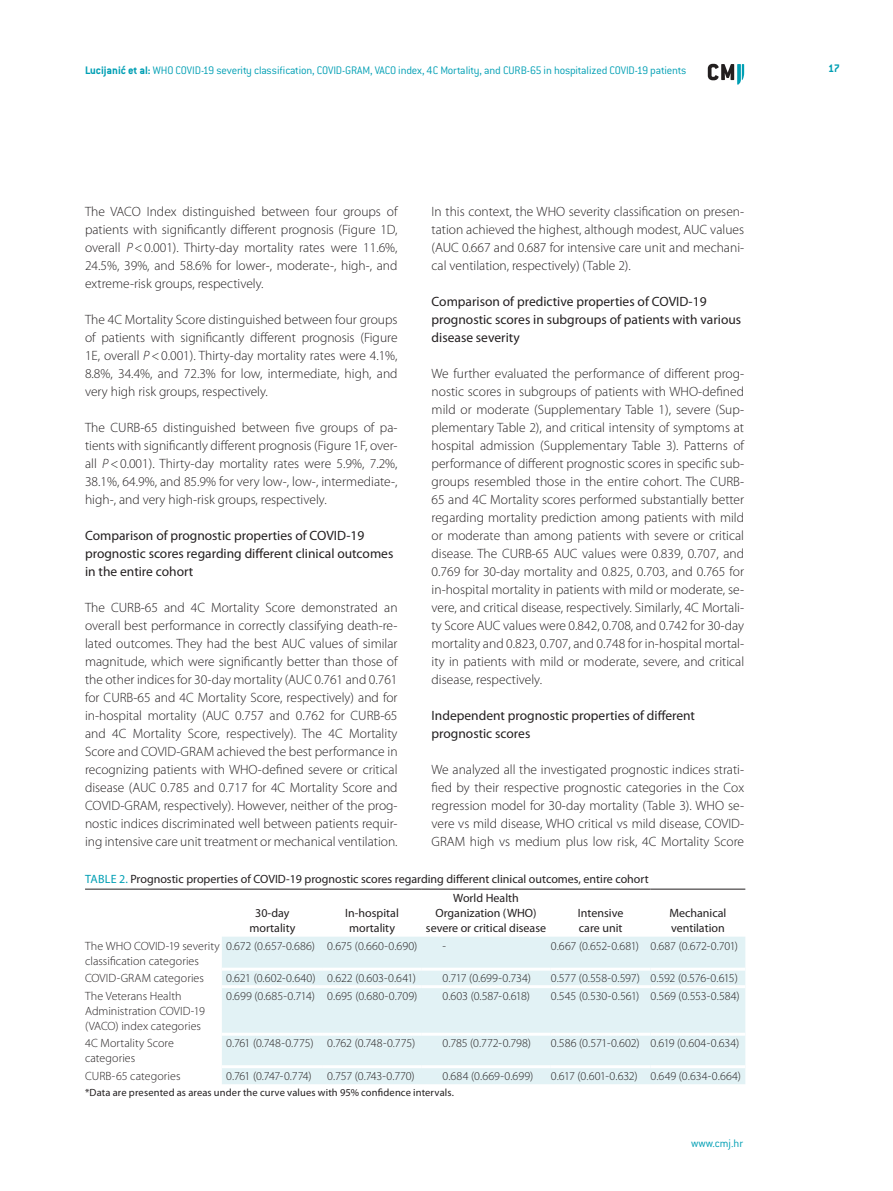
<style>
.page{position:relative;width:893px;height:1191px;background:#fff}
.page>*{position:absolute;margin:0;border:0;box-sizing:border-box;transform-origin:0 0}
.t1{font:300 13.5px/18px "Myriad Pro";color:#231f20;text-align:justify}
.t2{font:13.5px/18px "Myriad Pro";color:#231f20}
.t3{font:300 12px/15px "Myriad Pro";color:#231f20}
.t4{font:12px/15px "Myriad Pro";color:#231f20;text-align:center}
.t5{font:300 12px "ITC Conduit LTCE";letter-spacing:-.015em;color:#009fb4}
.t6{font:300 12px "Myriad Pro";letter-spacing:-.025em;color:#231f20}
.t7{font:300 12px "Myriad Pro";letter-spacing:-.02em;color:#231f20}
.t8{font:300 12px "Myriad Pro";letter-spacing:-.05em;color:#231f20}
.t9{font:700 12px "ITC Conduit LTCE";color:#009fb4}
.t10{font:10.5px "Myriad Pro";letter-spacing:.01em;color:#231f20}
.s1{font-weight:700}
.s2{color:#009fb4}
.s3{font-style:italic}
</style>
<div class="page">
<svg style="left:708px;top:64px;width:36px;height:21px"></svg>
<div style="left:222px;top:937px;width:523px;height:147px;background:#e2f2f5"></div>
<hr style="left:222px;top:967px;width:101px;height:3px;background:#fff">
<hr style="left:323px;top:967px;width:98px;height:3px;background:#fff">
<hr style="left:421px;top:967px;width:130px;height:3px;background:#fff">
<hr style="left:551px;top:967px;width:99px;height:3px;background:#fff">
<hr style="left:650px;top:967px;width:95px;height:3px;background:#fff">
<hr style="left:222px;top:985px;width:101px;height:3px;background:#fff">
<hr style="left:323px;top:985px;width:98px;height:3px;background:#fff">
<hr style="left:421px;top:985px;width:130px;height:3px;background:#fff">
<hr style="left:551px;top:985px;width:99px;height:3px;background:#fff">
<hr style="left:650px;top:985px;width:95px;height:3px;background:#fff">
<hr style="left:222px;top:1032px;width:101px;height:3px;background:#fff">
<hr style="left:323px;top:1032px;width:98px;height:3px;background:#fff">
<hr style="left:421px;top:1032px;width:130px;height:3px;background:#fff">
<hr style="left:551px;top:1032px;width:99px;height:3px;background:#fff">
<hr style="left:650px;top:1032px;width:95px;height:3px;background:#fff">
<hr style="left:222px;top:1065px;width:101px;height:3px;background:#fff">
<hr style="left:323px;top:1065px;width:98px;height:3px;background:#fff">
<hr style="left:421px;top:1065px;width:130px;height:3px;background:#fff">
<hr style="left:551px;top:1065px;width:99px;height:3px;background:#fff">
<hr style="left:650px;top:1065px;width:95px;height:3px;background:#fff">
<hr style="left:85px;top:889px;width:137px;height:1px;background:#231f20">
<hr style="left:222px;top:889px;width:101px;height:1px;background:#231f20">
<hr style="left:323px;top:889px;width:98px;height:1px;background:#231f20">
<hr style="left:421px;top:889px;width:130px;height:1px;background:#231f20">
<hr style="left:551px;top:889px;width:99px;height:1px;background:#231f20">
<hr style="left:650px;top:889px;width:95px;height:1px;background:#231f20">
<p class="t5" style="left:85px;top:63px;width:603px"><span class="s1">Lucijanić et al:</span> WHO COVID-19 severity classification, COVID-GRAM, VACO index, 4C Mortality, and CURB-65 in hospitalized COVID-19 patients</p>
<p class="t9" style="left:828px;top:61px;width:13px">17</p>
<p class="t1" style="left:432px;top:202px;width:314px">In this context, the WHO severity classification on presen&shy;tation achieved the highest, although modest, AUC values (AUC 0.667 and 0.687 for intensive care unit and mechani&shy;cal ventilation, respectively) (Table 2).</p>
<p class="t2" style="left:432px;top:292px;width:311px">Comparison of predictive properties of COVID-19 prognostic scores in subgroups of patients with various disease severity</p>
<p class="t1" style="left:432px;top:364px;width:314px">We further evaluated the performance of different prog&shy;nostic scores in subgroups of patients with WHO-defined mild or moderate (Supplementary Table 1), severe (Sup&shy;plementary Table 2), and critical intensity of symptoms at hospital admission (Supplementary Table 3). Patterns of performance of different prognostic scores in specific sub&shy;groups resembled those in the entire cohort. The CURB-65 and 4C Mortality scores performed substantially better regarding mortality prediction among patients with mild or moderate than among patients with severe or critical disease. The CURB-65 AUC values were 0.839, 0.707, and 0.769 for 30-day mortality and 0.825, 0.703, and 0.765 for in-hospital mortality in patients with mild or moderate, se&shy;vere, and critical disease, respectively. Similarly, 4C Mortali&shy;ty Score AUC values were 0.842, 0.708, and 0.742 for 30-day mortality and 0.823, 0.707, and 0.748 for in-hospital mortal&shy;ity in patients with mild or moderate, severe, and critical disease, respectively.</p>
<p class="t2" style="left:432px;top:706px;width:265px">Independent prognostic properties of different prognostic scores</p>
<p class="t1" style="left:432px;top:760px;width:314px">We analyzed all the investigated prognostic indices strati&shy;fied by their respective prognostic categories in the Cox regression model for 30-day mortality (Table 3). WHO se&shy;vere vs mild disease, WHO critical vs mild disease, COVID-GRAM high vs medium plus low risk, 4C Mortality Score</p>
<p class="t4" style="left:85px;top:871px;width:565px"><span class="s2">Table 2.</span> Prognostic properties of COVID-19 prognostic scores regarding different clinical outcomes, entire cohort</p>
<p class="t4" style="left:249px;top:905px;width:47px">30-day mortality</p>
<p class="t4" style="left:345px;top:905px;width:55px">In-hospital mortality</p>
<p class="t1" style="left:85px;top:202px;width:314px">The VACO Index distinguished between four groups of patients with significantly different prognosis (Figure 1D, overall <span class="s3">P</span>&lt;0.001). Thirty-day mortality rates were 11.6%, 24.5%, 39%, and 58.6% for lower-, moderate-, high-, and extreme-risk groups, respectively.</p>
<p class="t1" style="left:85px;top:310px;width:314px">The 4C Mortality Score distinguished between four groups of patients with significantly different prognosis (Figure 1E, overall <span class="s3">P</span>&lt;0.001). Thirty-day mortality rates were 4.1%, 8.8%, 34.4%, and 72.3% for low, intermediate, high, and very high risk groups, respectively.</p>
<p class="t1" style="left:85px;top:418px;width:314px">The CURB-65 distinguished between five groups of pa&shy;tients with significantly different prognosis (Figure 1F, over&shy;all <span class="s3">P</span>&lt;0.001). Thirty-day mortality rates were 5.9%, 7.2%, 38.1%, 64.9%, and 85.9% for very low-, low-, intermediate-, high-, and very high-risk groups, respectively.</p>
<p class="t2" style="left:85px;top:526px;width:310px">Comparison of prognostic properties of COVID-19 prognostic scores regarding different clinical outcomes in the entire cohort</p>
<p class="t1" style="left:85px;top:598px;width:314px">The CURB-65 and 4C Mortality Score demonstrated an overall best performance in correctly classifying death-re&shy;lated outcomes. They had the best AUC values of similar magnitude, which were significantly better than those of the other indices for 30-day mortality (AUC 0.761 and 0.761 for CURB-65 and 4C Mortality Score, respectively) and for in-hospital mortality (AUC 0.757 and 0.762 for CURB-65 and 4C Mortality Score, respectively). The 4C Mortality Score and COVID-GRAM achieved the best performance in recognizing patients with WHO-defined severe or critical disease (AUC 0.785 and 0.717 for 4C Mortality Score and COVID-GRAM, respectively). However, neither of the prog&shy;nostic indices discriminated well between patients requir&shy;ing intensive care unit treatment or mechanical ventilation.</p>
<p class="t4" style="left:426px;top:890px;width:122px">World Health<br>Organization (WHO) severe or critical disease</p>
<p class="t4" style="left:578px;top:905px;width:47px;text-align:left">Intensive care unit</p>
<p class="t4" style="left:669px;top:905px;width:59px;text-align:left">Mechanical ventilation</p>
<p class="t3" style="left:85px;top:938px;width:136px">The WHO COVID-19 severity classification categories</p>
<p class="t3" style="left:226px;top:938px;width:193px">0.672 (0.657-0.686) 0.675 (0.660-0.690)</p>
<p class="t3" style="left:442px;top:938px;width:5px">-</p>
<p class="t7" style="left:551px;top:938px;width:189px">0.667 (0.652-0.681) 0.687 (0.672-0.701)</p>
<p class="t3" style="left:85px;top:970px;width:120px">COVID-GRAM categories</p>
<p class="t3" style="left:226px;top:970px;width:191px">0.621 (0.602-0.640) 0.622 (0.603-0.641)</p>
<p class="t3" style="left:442px;top:970px;width:90px">0.717 (0.699-0.734)</p>
<p class="t6" style="left:551px;top:971px;width:189px">0.577 (0.558-0.597) 0.592 (0.576-0.615)</p>
<p class="t3" style="left:85px;top:988px;width:121px">The Veterans Health<br>Administration COVID-19 (VACO) index categories</p>
<p class="t3" style="left:226px;top:988px;width:193px">0.699 (0.685-0.714) 0.695 (0.680-0.709)</p>
<p class="t7" style="left:442px;top:988px;width:89px">0.603 (0.587-0.618)</p>
<p class="t3" style="left:551px;top:988px;width:190px">0.545 (0.530-0.561) 0.569 (0.553-0.584)</p>
<p class="t3" style="left:85px;top:1035px;width:90px">4C Mortality Score categories</p>
<p class="t6" style="left:226px;top:1036px;width:191px">0.761 (0.748-0.775) 0.762 (0.748-0.775)</p>
<p class="t3" style="left:442px;top:1035px;width:90px">0.785 (0.772-0.798)</p>
<p class="t3" style="left:551px;top:1035px;width:190px">0.586 (0.571-0.602) 0.619 (0.604-0.634)</p>
<p class="t3" style="left:85px;top:1068px;width:97px">CURB-65 categories</p>
<p class="t8" style="left:226px;top:1068px;width:87px">0.761 (0.747-0.774)</p>
<p class="t6" style="left:327px;top:1068px;width:89px">0.757 (0.743-0.770)</p>
<p class="t3" style="left:442px;top:1068px;width:92px">0.684 (0.669-0.699)</p>
<p class="t3" style="left:551px;top:1068px;width:192px">0.617 (0.601-0.632) 0.649 (0.634-0.664)</p>
<p class="t10" style="left:85px;top:1086px;width:370px">*Data are presented as areas under the curve values with 95% confidence intervals.</p>
<p class="t5" style="left:691px;top:1136px;width:54px">www.cmj.hr</p>
</div>
